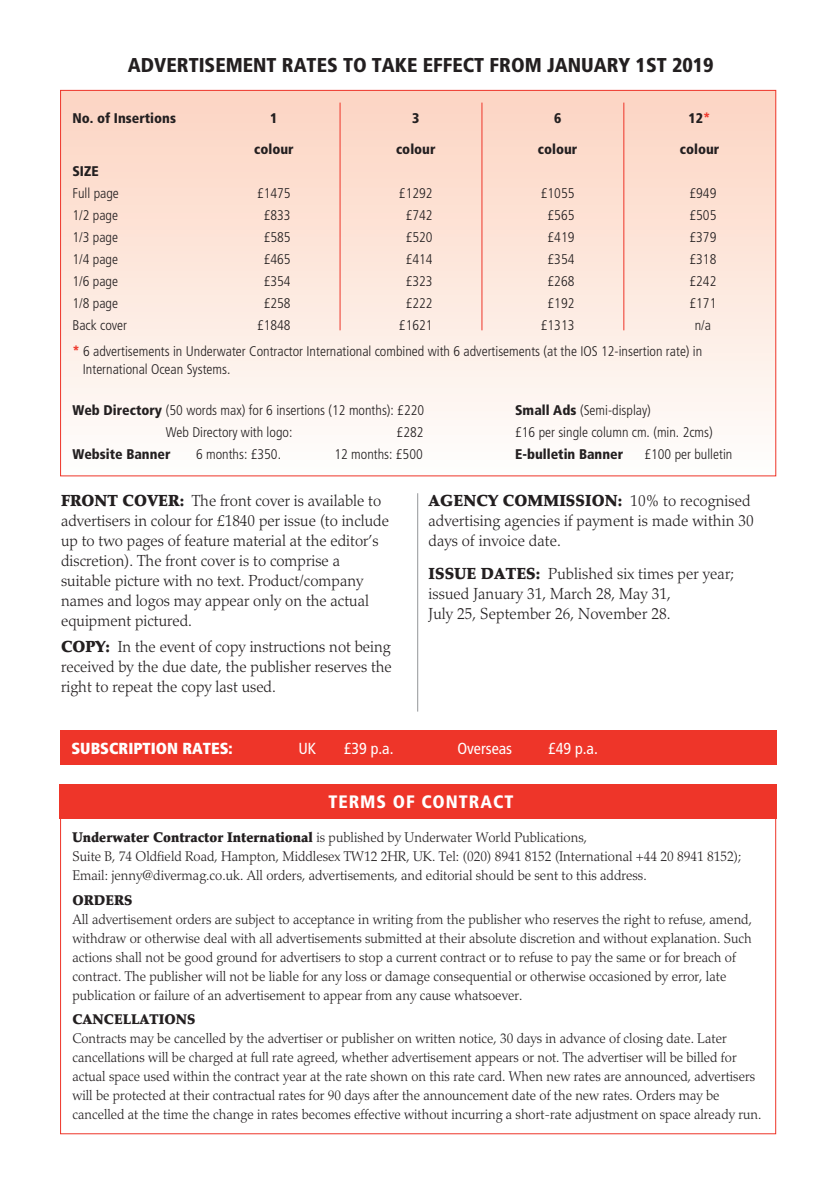
<style>
.page{position:relative;width:840px;height:1191px;background:#fff}
.page>*{position:absolute;margin:0;border:0;box-sizing:border-box;transform-origin:0 0}
.t1{font:900 condensed 20px "Frutiger";color:#231f20}
.t2{font:900 condensed 18px "Frutiger";letter-spacing:.05em;color:#fff}
.t3{font:300 16px/20px "Palatino";color:#231f20;scale:.95 1}
.t4{font:condensed 16px "Frutiger";color:#fff}
.t5{font:900 condensed 16px "Frutiger";color:#fff}
.t6{font:300 14px/19px "Palatino";color:#231f20;scale:.95 1}
.t7{font:300 14px/19px "Palatino";color:#231f20;scale:.94 1}
.t8{font:300 condensed 14px/26.6px "Frutiger";color:#231f20}
.t9{font:900 condensed 14px "Frutiger";color:#231f20}
.t10{font:900 14px "Palatino";color:#231f20;scale:.95 1}
.s1{color:#ee3529}
.s2{font-weight:900;color:#ee3529}
.s3{font-weight:900}
</style>
<div class="page">
<div style="left:61px;top:91px;width:713px;height:384px;background:linear-gradient(to bottom,#fcd4c2,#fefefc)"></div>
<div style="left:60px;top:730px;width:715px;height:34px;background:#ee3529"></div>
<hr style="left:339px;top:103px;width:1px;height:227px;background:#ee3529">
<hr style="left:481px;top:103px;width:1px;height:227px;background:#ee3529">
<hr style="left:623px;top:103px;width:1px;height:227px;background:#ee3529">
<hr style="left:417px;top:493px;width:1px;height:218px;background:#939598">
<div style="left:60px;top:784px;width:716px;height:34px;background:#ee3529"></div>
<h1 class="t1" style="left:128px;top:57px;width:587px">ADVERTISEMENT RATES TO TAKE EFFECT FROM JANUARY 1ST 2019</h1>
<p class="t9" style="left:72px;top:113px;width:105px">No. of Insertions</p>
<p class="t9" style="left:270px;top:113px;width:9px">1</p>
<p class="t9" style="left:412px;top:113px;width:9px">3</p>
<p class="t9" style="left:553px;top:113px;width:9px">6</p>
<p class="t9" style="left:688px;top:113px;width:23px">12<span class="s1">*</span></p>
<p class="t9" style="left:254px;top:143px;width:41px">colour</p>
<p class="t9" style="left:396px;top:143px;width:41px">colour</p>
<p class="t9" style="left:537px;top:143px;width:41px">colour</p>
<p class="t9" style="left:679px;top:143px;width:41px">colour</p>
<p class="t9" style="left:72px;top:165px;width:28px">SIZE</p>
<p class="t8" style="left:72px;top:181px;width:48px">Full page</p>
<p class="t8" style="left:257px;top:181px;width:35px">£1475</p>
<p class="t8" style="left:399px;top:181px;width:35px">£1292</p>
<p class="t8" style="left:540px;top:181px;width:35px">£1055</p>
<p class="t8" style="left:689px;top:181px;width:28px">£949</p>
<p class="t8" style="left:72px;top:203px;width:47px">1/2 page</p>
<p class="t8" style="left:264px;top:203px;width:28px">£833</p>
<p class="t8" style="left:405px;top:203px;width:28px">£742</p>
<p class="t8" style="left:547px;top:203px;width:28px">£565</p>
<p class="t8" style="left:689px;top:203px;width:28px">£505</p>
<p class="t8" style="left:72px;top:225px;width:47px">1/3 page</p>
<p class="t8" style="left:264px;top:225px;width:28px">£585</p>
<p class="t8" style="left:405px;top:225px;width:28px">£520</p>
<p class="t8" style="left:547px;top:225px;width:28px">£419</p>
<p class="t8" style="left:689px;top:225px;width:28px">£379</p>
<p class="t8" style="left:72px;top:247px;width:47px">1/4 page</p>
<p class="t8" style="left:264px;top:247px;width:28px">£465</p>
<p class="t8" style="left:405px;top:247px;width:28px">£414</p>
<p class="t8" style="left:547px;top:247px;width:28px">£354</p>
<p class="t8" style="left:689px;top:247px;width:28px">£318</p>
<p class="t8" style="left:72px;top:269px;width:47px">1/6 page</p>
<p class="t8" style="left:264px;top:269px;width:28px">£354</p>
<p class="t8" style="left:405px;top:269px;width:28px">£323</p>
<p class="t8" style="left:547px;top:269px;width:28px">£268</p>
<p class="t8" style="left:689px;top:269px;width:28px">£242</p>
<p class="t8" style="left:72px;top:291px;width:47px">1/8 page</p>
<p class="t8" style="left:264px;top:291px;width:28px">£258</p>
<p class="t8" style="left:405px;top:291px;width:28px">£222</p>
<p class="t8" style="left:547px;top:291px;width:28px">£192</p>
<p class="t8" style="left:689px;top:291px;width:28px">£171</p>
<p class="t8" style="left:72px;top:313px;width:56px">Back cover</p>
<p class="t8" style="left:257px;top:313px;width:35px">£1848</p>
<p class="t8" style="left:399px;top:313px;width:35px">£1621</p>
<p class="t8" style="left:540px;top:313px;width:35px">£1313</p>
<p class="t8" style="left:72px;top:313px;width:639px;text-indent:622px">n/a <span class="s2">*</span> 6 advertisements in Underwater Contractor International combined with 6 advertisements (at the IOS 12-insertion rate) in</p>
<p class="t8" style="left:83px;top:357px;width:149px">International Ocean Systems.</p>
<p class="t8" style="left:72px;top:398px;width:353px"><span class="s3">Web Directory</span> (50 words max) for 6 insertions (12 months): £220</p>
<p class="t8" style="left:515px;top:398px;width:137px"><span class="s3">Small Ads</span> (Semi-display)</p>
<p class="t8" style="left:165px;top:420px;width:128px">Web Directory with logo:</p>
<p class="t8" style="left:396px;top:420px;width:28px">£282</p>
<p class="t8" style="left:515px;top:420px;width:199px">£16 per single column cm. (min. 2cms)</p>
<p class="t9" style="left:72px;top:448px;width:100px">Website Banner</p>
<p class="t8" style="left:196px;top:442px;width:86px">6 months: £350.</p>
<p class="t8" style="left:334px;top:442px;width:90px">12 months: £500</p>
<p class="t9" style="left:515px;top:448px;width:109px">E-bulletin Banner</p>
<p class="t8" style="left:644px;top:442px;width:89px">£100 per bulletin</p>
<p class="t3" style="left:61px;top:492px;width:346px"><span class="s3">FRONT COVER:</span> The front cover is available to advertisers in colour for £1840 per issue (to include up to two pages of feature material at the editor’s discretion). The front cover is to comprise a suitable picture with no text. Product/company names and logos may appear only on the actual equipment pictured.</p>
<p class="t3" style="left:61px;top:638px;width:349px;text-align:justify"><span class="s3">COPY:</span> In the event of copy instructions not being received by the due date, the publisher reserves the right to repeat the copy last used.</p>
<p class="t3" style="left:428px;top:492px;width:343px"><span class="s3">AGENCY COMMISSION:</span> 10% to recognised advertising agencies if payment is made within 30 days of invoice date.</p>
<p class="t3" style="left:428px;top:565px;width:323px"><span class="s3">ISSUE DATES:</span> Published six times per year; issued January 31, March 28, May 31,<br>July 25, September 26, November 28.</p>
<p class="t5" style="left:71px;top:741px;width:163px">SUBSCRIPTION RATES:</p>
<p class="t4" style="left:298px;top:741px;width:19px">UK</p>
<p class="t4" style="left:343px;top:741px;width:51px">£39 p.a.</p>
<p class="t4" style="left:457px;top:741px;width:56px">Overseas</p>
<p class="t4" style="left:548px;top:741px;width:51px">£49 p.a.</p>
<p class="t2" style="left:328px;top:794px;width:186px">TERMS OF CONTRACT</p>
<p class="t6" style="left:72px;top:829px;width:705px"><span class="s3">Underwater Contractor International</span> is published by Underwater World Publications,<br>Suite B, 74 Oldfield Road, Hampton, Middlesex TW12 2HR, UK. Tel: (020) 8941 8152 (International +44 20 8941 8152);<br>Email: jenny@divermag.co.uk. All orders, advertisements, and editorial should be sent to this address.</p>
<p class="t10" style="left:72px;top:894px;width:65px">ORDERS</p>
<p class="t6" style="left:72px;top:911px;width:716px">All advertisement orders are subject to acceptance in writing from the publisher who reserves the right to refuse, amend, withdraw or otherwise deal with all advertisements submitted at their absolute discretion and without explanation. Such actions shall not be good ground for advertisers to stop a current contract or to refuse to pay the same or for breach of contract. The publisher will not be liable for any loss or damage consequential or otherwise occasioned by error, late publication or failure of an advertisement to appear from any cause whatsoever.</p>
<p class="t10" style="left:72px;top:1014px;width:131px">CANCELLATIONS</p>
<p class="t7" style="left:72px;top:1030px;width:734px">Contracts may be cancelled by the advertiser or publisher on written notice, 30 days in advance of closing date. Later cancellations will be charged at full rate agreed, whether advertisement appears or not. The advertiser will be billed for actual space used within the contract year at the rate shown on this rate card. When new rates are announced, advertisers will be protected at their contractual rates for 90 days after the announcement date of the new rates. Orders may be cancelled at the time the change in rates becomes effective without incurring a short-rate adjustment on space already run.</p>
</div>
